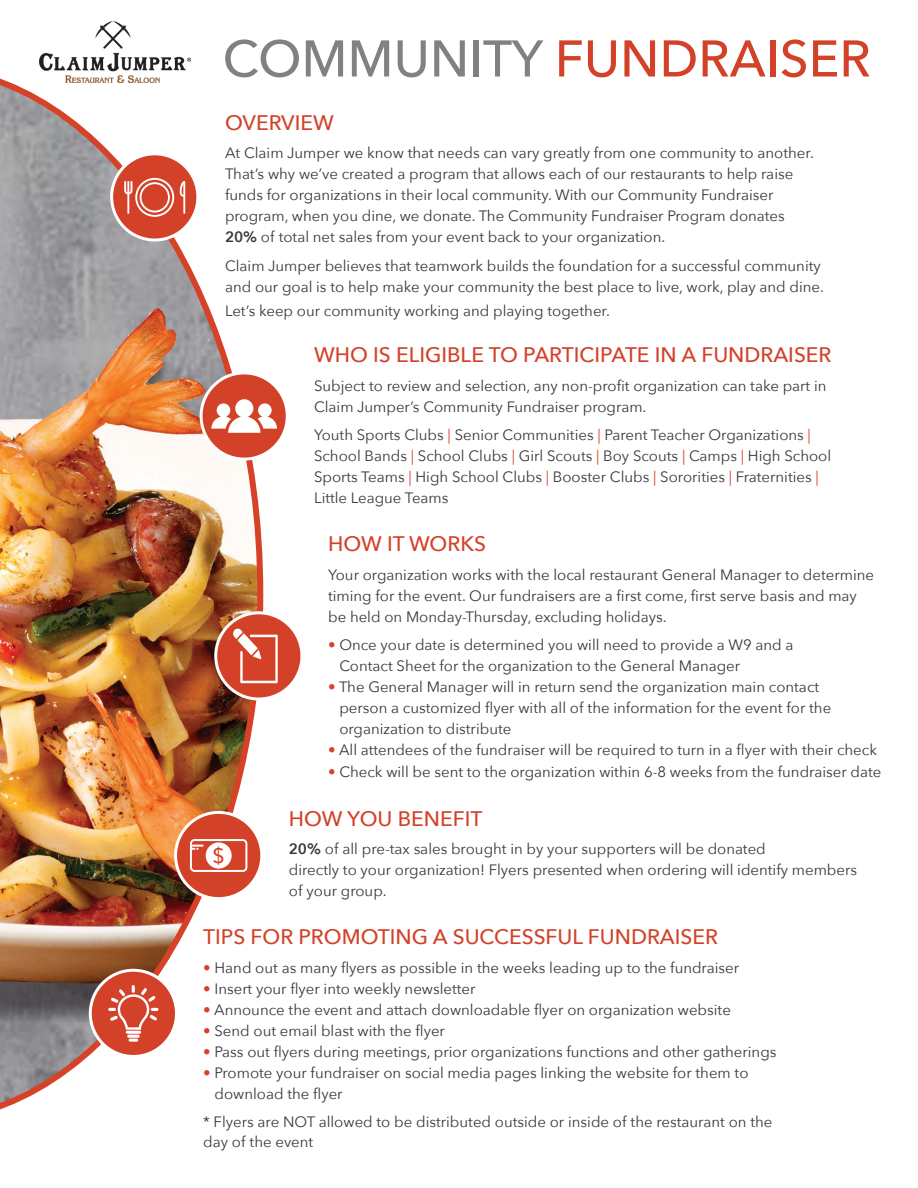
<style>
.page{position:relative;width:918px;height:1188px;background:#fff}
.page>*{position:absolute;margin:0;border:0;box-sizing:border-box;transform-origin:0 0}
.t1{font:500 51px "Avenir Next";color:#d34129}
.t2{font:500 21px "Avenir Next";color:#d34129}
.t3{font:500 21px "Avenir Next";color:#d64228}
.t4{font:15px "Avenir Next";color:#393838}
.t5{font:15px/19.5px "Avenir Next";color:#393939}
.s1{color:#828081}
.s2{font-weight:600}
.s3{color:#d74226}
</style>
<div class="page">
<img style="left:0;top:64px;width:263px;height:1046px">
<div style="left:201px;top:373px;width:86px;height:86px;background:#d34129;border-radius:50%"></div>
<div style="left:200px;top:371px;width:89px;height:90px;border:3px solid #fff;border-radius:50%"></div>
<svg style="left:211px;top:399px;width:66px;height:34px"></svg>
<div style="left:216px;top:613px;width:86px;height:86px;background:#d34129;border-radius:50%"></div>
<div style="left:214px;top:611px;width:89px;height:90px;border:3px solid #fff;border-radius:50%"></div>
<svg style="left:233px;top:629px;width:45px;height:54px"></svg>
<div style="left:176px;top:812px;width:86px;height:87px;background:#d34129;border-radius:50%"></div>
<div style="left:174px;top:811px;width:89px;height:89px;border:3px solid #fff;border-radius:50%"></div>
<svg style="left:190px;top:839px;width:57px;height:33px"></svg>
<div style="left:90px;top:970px;width:86px;height:86px;background:#d34129;border-radius:50%"></div>
<div style="left:89px;top:969px;width:89px;height:89px;border:3px solid #fff;border-radius:50%"></div>
<svg style="left:108px;top:985px;width:50px;height:57px"></svg>
<div style="left:112px;top:154px;width:86px;height:86px;background:#d34129;border-radius:50%"></div>
<div style="left:110px;top:152px;width:89px;height:90px;border:3px solid #fff;border-radius:50%"></div>
<svg style="left:180px;top:181px;width:5px;height:33px"></svg>
<svg style="left:124px;top:178px;width:50px;height:39px"></svg>
<hr style="left:127px;top:181px;width:2px;height:33px;background:#fff">
<img style="left:40px;top:22px;width:150px;height:61px">
<p class="t1" style="left:223px;top:15px;width:650px"><span class="s1">COMMUNITY</span> FUNDRAISER</p>
<p class="t2" style="left:225px;top:105px;width:110px">OVERVIEW</p>
<p class="t4" style="left:225px;top:140px;width:591px">At Claim Jumper we know that needs can vary greatly from one community to another.</p>
<p class="t4" style="left:225px;top:161px;width:570px">That’s why we’ve created a program that allows each of our restaurants to help raise</p>
<p class="t4" style="left:225px;top:182px;width:550px">funds for organizations in their local community. With our Community Fundraiser</p>
<p class="t4" style="left:225px;top:203px;width:561px">program, when you dine, we donate. The Community Fundraiser Program donates</p>
<p class="t4" style="left:225px;top:224px;width:442px"><span class="s2">20%</span> of total net sales from your event back to your organization.</p>
<p class="t4" style="left:225px;top:253px;width:597px">Claim Jumper believes that teamwork builds the foundation for a successful community</p>
<p class="t4" style="left:225px;top:274px;width:601px">and our goal is to help make your community the best place to live, work, play and dine.</p>
<p class="t4" style="left:225px;top:298px;width:387px">Let’s keep our community working and playing together.</p>
<p class="t2" style="left:314px;top:337px;width:519px">WHO IS ELIGIBLE TO PARTICIPATE IN A FUNDRAISER</p>
<p class="t4" style="left:314px;top:373px;width:514px">Subject to review and selection, any non-profit organization can take part in</p>
<p class="t4" style="left:314px;top:394px;width:334px">Claim Jumper’s Community Fundraiser program.</p>
<p class="t4" style="left:314px;top:423px;width:498px">Youth Sports Clubs <span class="s3">|</span> Senior Communities <span class="s3">|</span> Parent Teacher Organizations <span class="s3">|</span></p>
<p class="t4" style="left:314px;top:444px;width:519px">School Bands <span class="s3">|</span> School Clubs <span class="s3">|</span> Girl Scouts <span class="s3">|</span> Boy Scouts <span class="s3">|</span> Camps <span class="s3">|</span> High School</p>
<p class="t4" style="left:314px;top:465px;width:506px">Sports Teams <span class="s3">|</span> High School Clubs <span class="s3">|</span> Booster Clubs <span class="s3">|</span> Sororities <span class="s3">|</span> Fraternities <span class="s3">|</span></p>
<p class="t4" style="left:314px;top:486px;width:136px">Little League Teams</p>
<p class="t2" style="left:328px;top:526px;width:160px">HOW IT WORKS</p>
<p class="t4" style="left:328px;top:562px;width:547px">Your organization works with the local restaurant General Manager to determine</p>
<p class="t4" style="left:328px;top:583px;width:530px">timing for the event. Our fundraisers are a first come, first serve basis and may</p>
<p class="t4" style="left:328px;top:604px;width:340px">be held on Monday-Thursday, excluding holidays.</p>
<p class="t4" style="left:328px;top:632px;width:467px"><span class="s3">•</span> Once your date is determined you will need to provide a W9 and a</p>
<p class="t4" style="left:339px;top:653px;width:402px">Contact Sheet for the organization to the General Manager</p>
<p class="t4" style="left:328px;top:674px;width:493px"><span class="s3">•</span> The General Manager will in return send the organization main contact</p>
<p class="t4" style="left:339px;top:695px;width:493px">person a customized flyer with all of the information for the event for the</p>
<p class="t4" style="left:339px;top:716px;width:174px">organization to distribute</p>
<p class="t4" style="left:328px;top:737px;width:550px"><span class="s3">•</span> All attendees of the fundraiser will be required to turn in a flyer with their check</p>
<p class="t4" style="left:328px;top:759px;width:555px"><span class="s3">•</span> Check will be sent to the organization within 6-8 weeks from the fundraiser date</p>
<p class="t2" style="left:289px;top:801px;width:195px">HOW YOU BENEFIT</p>
<p class="t4" style="left:289px;top:836px;width:479px"><span class="s2">20%</span> of all pre-tax sales brought in by your supporters will be donated</p>
<p class="t4" style="left:289px;top:857px;width:570px">directly to your organization! Flyers presented when ordering will identify members</p>
<p class="t4" style="left:289px;top:878px;width:99px">of your group.</p>
<p class="t2" style="left:203px;top:919px;width:516px">TIPS FOR PROMOTING A SUCCESSFUL FUNDRAISER</p>
<p class="t4" style="left:203px;top:955px;width:538px"><span class="s3">•</span> Hand out as many flyers as possible in the weeks leading up to the fundraiser</p>
<p class="t4" style="left:203px;top:976px;width:274px"><span class="s3">•</span> Insert your flyer into weekly newsletter</p>
<p class="t4" style="left:203px;top:997px;width:529px"><span class="s3">•</span> Announce the event and attach downloadable flyer on organization website</p>
<p class="t4" style="left:203px;top:1018px;width:243px"><span class="s3">•</span> Send out email blast with the flyer</p>
<p class="t4" style="left:203px;top:1039px;width:575px"><span class="s3">•</span> Pass out flyers during meetings, prior organizations functions and other gatherings</p>
<p class="t4" style="left:203px;top:1060px;width:547px"><span class="s3">•</span> Promote your fundraiser on social media pages linking the website for them to</p>
<p class="t4" style="left:215px;top:1081px;width:130px">download the flyer</p>
<p class="t5" style="left:203px;top:1112px;width:571px">* Flyers are NOT allowed to be distributed outside or inside of the restaurant on the day of the event</p>
<p class="t3" style="left:213px;top:838px;width:14px">$</p>
</div>
